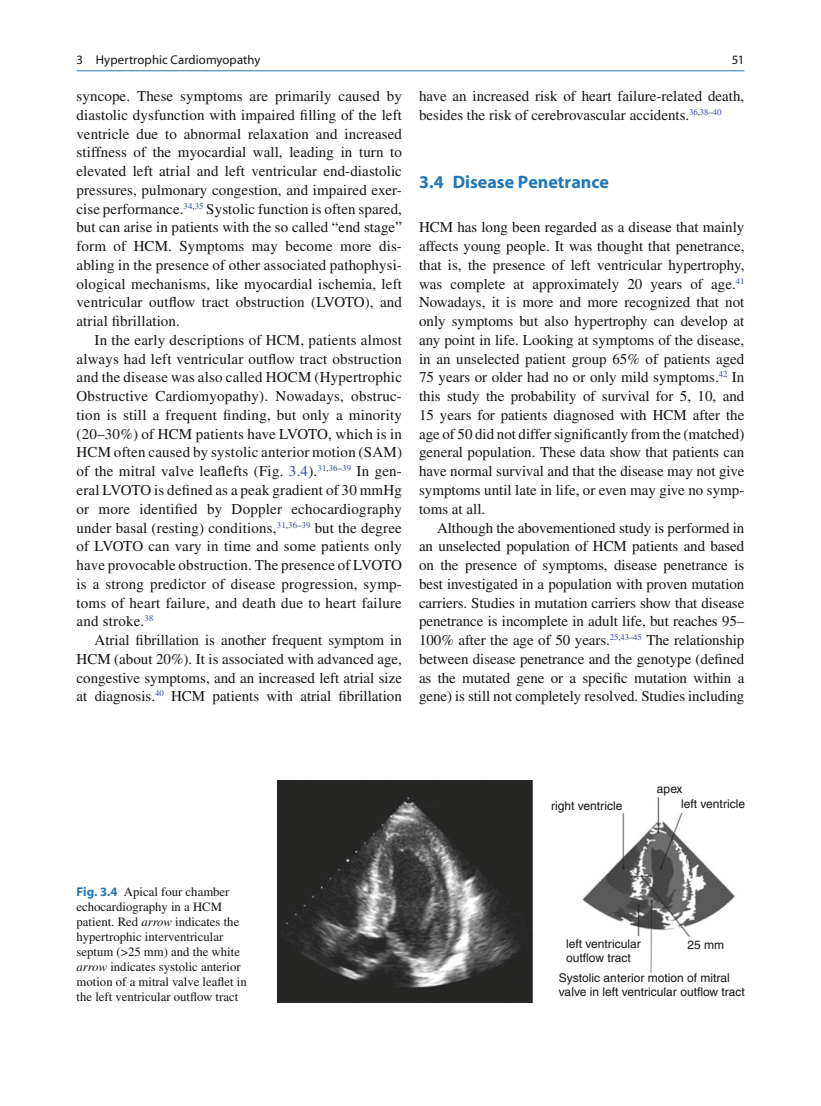
<style>
.page{position:relative;width:821px;height:1106px;background:#fff}
.page>*{position:absolute;margin:0;border:0;box-sizing:border-box;transform-origin:0 0}
.t1{font:700 18px "Myriad";color:#2178ba}
.t2{font:15px/18.8px "Times";color:#131413;text-align:justify}
.t3{font:12.75px/15px "Times";color:#131413}
.t4{font:12.75px "Myriad";letter-spacing:.005em;color:#131413}
.t5{font:12px/20.1px "Helvetica";color:#131413}
.s1{color:#2e45a1}
.s2{font-style:italic}
.s3{font-family:"Myriad";font-weight:700;color:#2178ba}
</style>
<div class="page">
<hr style="left:77px;top:70px;width:667px;height:1px;background:#2178ba">
<img style="left:277px;top:780px;width:458px;height:222px">
<p class="t4" style="left:77px;top:54px;width:185px">3 Hypertrophic Cardiomyopathy</p>
<p class="t4" style="left:732px;top:54px;width:14px">51</p>
<p class="t2" style="left:77px;top:87px;width:327px">syncope. These symptoms are primarily caused by diastolic dysfunction with impaired filling of the left ventricle due to abnormal relaxation and increased stiffness of the myocardial wall, leading in turn to elevated left atrial and left ventricular end-diastolic pressures, pulmonary congestion, and impaired exer&shy;cise performance.<sup>34</sup><sup>,</sup><sup>35</sup> Systolic function is often spared, but can arise in patients with the so called “end stage” form of HCM. Symptoms may become more dis&shy;abling in the presence of other associated pathophysi&shy;ological mechanisms, like myocardial ischemia, left ventricular outflow tract obstruction (LVOTO), and atrial fibrillation.</p>
<p class="t2" style="left:77px;top:330px;width:327px;text-indent:18px">In the early descriptions of HCM, patients almost always had left ventricular outflow tract obstruction and the disease was also called HOCM (Hypertrophic Obstructive Cardiomyopathy). Nowadays, obstruc&shy;tion is still a frequent finding, but only a minority (20–30%) of HCM patients have LVOTO, which is in HCM often caused by systolic anterior motion (SAM) of the mitral valve leaflefts (Fig. <span class="s1">3.4</span>).<sup>31</sup><sup>,</sup><sup>36</sup><sup>–</sup><sup>39</sup> In gen&shy;eral LVOTO is defined as a peak gradient of 30 mmHg or more identified by Doppler echocardiography under basal (resting) conditions,<sup>31</sup><sup>,</sup><sup>36</sup><sup>–</sup><sup>39</sup> but the degree of LVOTO can vary in time and some patients only have provocable obstruction. The presence of LVOTO is a strong predictor of disease progression, symp&shy;toms of heart failure, and death due to heart failure and stroke.<sup>38</sup></p>
<p class="t2" style="left:77px;top:630px;width:327px;text-indent:18px">Atrial fibrillation is another frequent symptom in HCM (about 20%). It is associated with advanced age, congestive symptoms, and an increased left atrial size at diagnosis.<sup>40</sup> HCM patients with atrial fibrillation</p>
<p class="t2" style="left:419px;top:87px;width:327px">have an increased risk of heart failure-related death, besides the risk of cerebrovascular accidents.<sup>36</sup><sup>,</sup><sup>38</sup><sup>–</sup><sup>40</sup></p>
<p class="t1" style="left:419px;top:173px;width:192px">3.4 Disease Penetrance</p>
<p class="t2" style="left:419px;top:218px;width:327px">HCM has long been regarded as a disease that mainly affects young people. It was thought that penetrance, that is, the presence of left ventricular hypertrophy, was complete at approximately 20 years of age.<sup>41<br></sup>Nowadays, it is more and more recognized that not only symptoms but also hypertrophy can develop at any point in life. Looking at symptoms of the disease, in an unselected patient group 65% of patients aged 75 years or older had no or only mild symptoms.<sup>42</sup> In this study the probability of survival for 5, 10, and 15 years for patients diagnosed with HCM after the age of 50 did not differ significantly from the (matched) general population. These data show that patients can have normal survival and that the disease may not give symptoms until late in life, or even may give no symp&shy;toms at all.</p>
<p class="t2" style="left:419px;top:518px;width:327px;text-indent:18px">Although the abovementioned study is performed in an unselected population of HCM patients and based on the presence of symptoms, disease penetrance is best investigated in a population with proven mutation carriers. Studies in mutation carriers show that disease penetrance is incomplete in adult life, but reaches 95<span class="s2">– </span>100% after the age of 50 years.<sup>25</sup><sup>,</sup><sup>43</sup><sup>–</sup><sup>45</sup> The relationship between disease penetrance and the genotype (defined as the mutated gene or a specific mutation within a gene) is still not completely resolved. Studies including</p>
<p class="t5" style="left:657px;top:778px;width:27px">apex</p>
<p class="t3" style="left:77px;top:884px;width:172px"><span class="s3">Fig. 3.4</span> Apical four chamber echocardiography in a HCM patient. Red <span class="s2">arrow</span> indicates the hypertrophic interventricular septum (&gt;25 mm) and the white <span class="s2">arrow</span> indicates systolic anterior motion of a mitral valve leaflet in the left ventricular outflow tract</p>
<p class="t5" style="left:551px;top:795px;width:73px">right ventricle</p>
<p class="t5" style="left:681px;top:793px;width:65px">left ventricle</p>
<p class="t5" style="left:566px;top:933px;width:76px">left ventricular</p>
<p class="t5" style="left:687px;top:934px;width:38px">25 mm</p>
<p class="t5" style="left:559px;top:947px;width:172px;text-indent:7px">outflow tract<br>Systolic anterior motion of mitral</p>
<p class="t5" style="left:559px;top:982px;width:187px">valve in left ventricular outflow tract</p>
</div>
